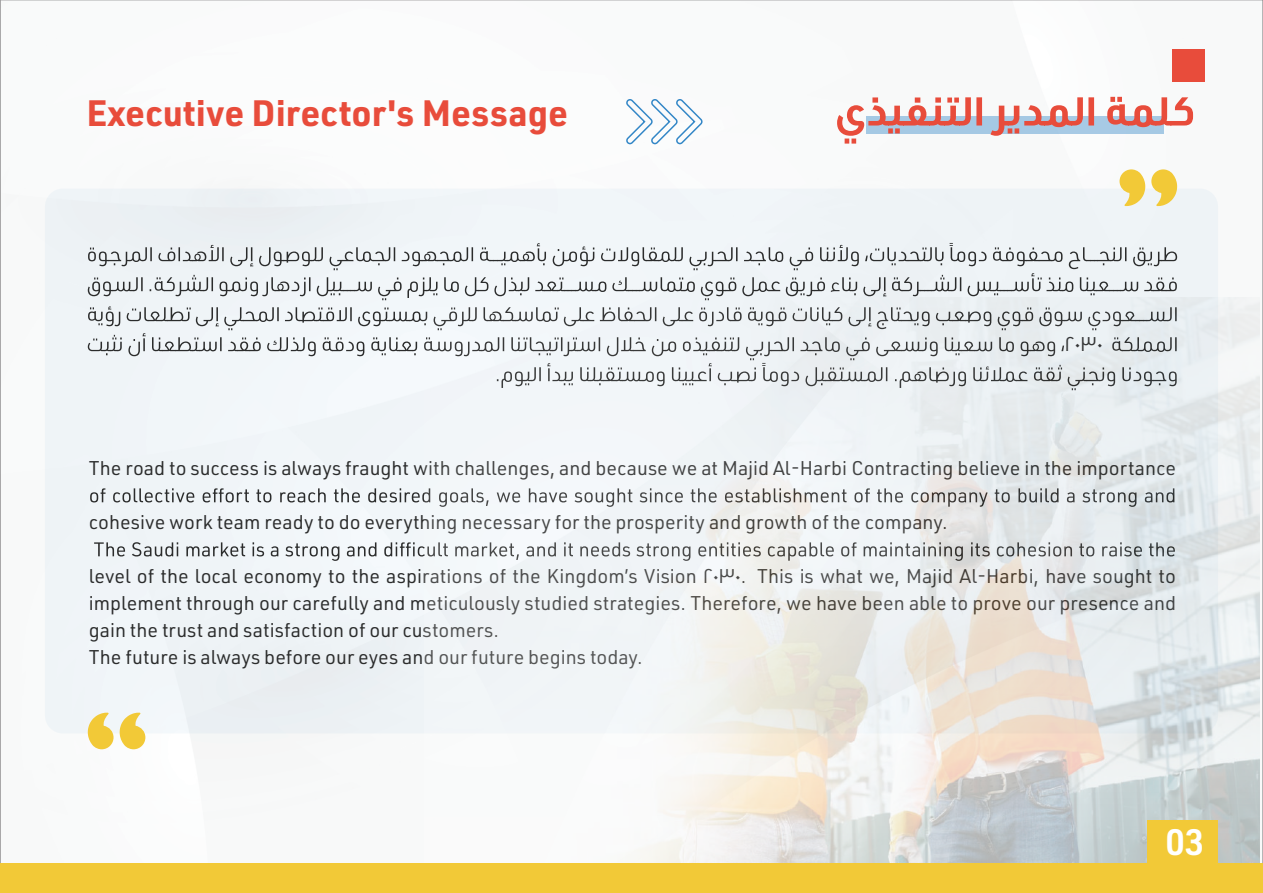
<style>
.page{position:relative;width:1263px;height:893px;background:#fff}
.page>*{position:absolute;margin:0;border:0;box-sizing:border-box;transform-origin:0 0}
.t1{font:700 36px "URWDIN Arabic";color:#e84c3b}
.t2{font:600 36px "URWDIN Arabic";color:#fff}
.t3{font:19.5px/27px "URWDIN Arabic";color:#2b2c2c}
</style>
<div class="page">
<div style="left:45px;top:188px;width:1173px;height:545px;background:#eff4f7;border-radius:18px"></div>
<svg style="left:88px;top:243px;width:1089px;height:57px"></svg>
<svg style="left:88px;top:306px;width:336px;height:51px"></svg>
<svg style="left:90px;top:488px;width:334px;height:15px"></svg>
<svg style="left:94px;top:542px;width:330px;height:19px"></svg>
<svg style="left:1119px;top:169px;width:26px;height:37px"></svg>
<svg style="left:1151px;top:169px;width:26px;height:37px"></svg>
<svg style="left:120px;top:713px;width:25px;height:36px"></svg>
<svg style="left:88px;top:713px;width:26px;height:36px"></svg>
<img style="left:0;top:330px;width:1px;height:534px">
<svg style="left:626px;top:99px;width:77px;height:46px"></svg>
<svg style="left:837px;top:97px;width:356px;height:47px"></svg>
<div style="left:1172px;top:49px;width:32px;height:33px;background:#e84c3b"></div>
<img style="left:424px;top:297px;width:835px;height:567px">
<div style="left:0;top:864px;width:1263px;height:29px;background:#f2c937"></div>
<div style="left:1147px;top:820px;width:70px;height:44px;background:#f2c937"></div>
<h1 class="t1" style="left:87px;top:93px;width:483px">Executive Director's Message</h1>
<p class="t3" style="left:1065px;top:331px;width:39px">٢٠٣٠</p>
<p class="t3" style="left:89px;top:455px;width:1089px">The road to success is always fraught with challenges, and because we at Majid Al-Harbi Contracting believe in the importance</p>
<p class="t3" style="left:89px;top:509px;width:860px">cohesive work team ready to do everything necessary for the prosperity and growth of the company.</p>
<p class="t3" style="left:89px;top:563px;width:1089px">level of the local economy to the aspirations of the Kingdom’s Vision ٢٠٣٠. This is what we, Majid Al-Harbi, have sought to implement through our carefully and meticulously studied strategies. Therefore, we have been able to prove our presence and gain the trust and satisfaction of our customers.<br>The future is always before our eyes and our future begins today.</p>
<h1 class="t2" style="left:1165px;top:821px;width:40px">03</h1>
</div>
